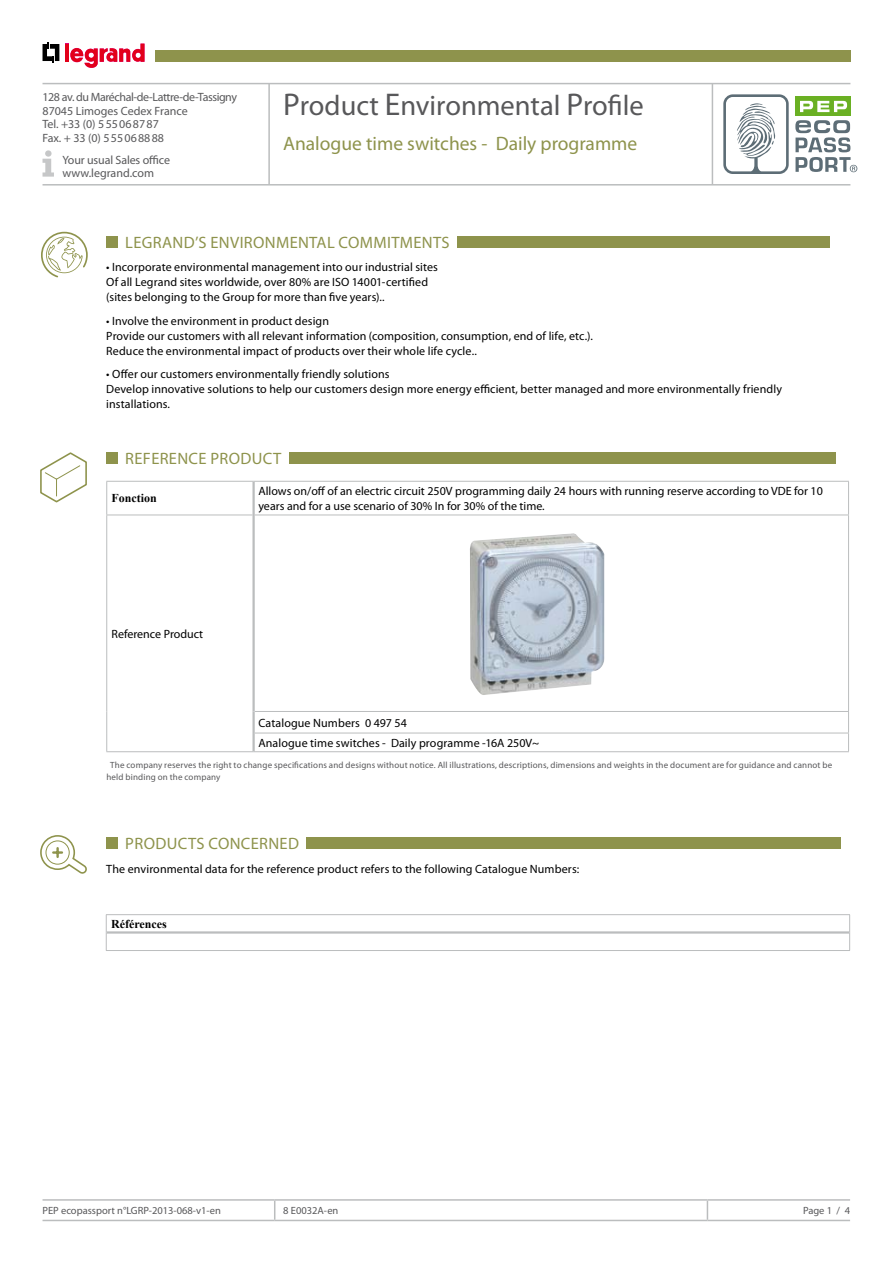
<style>
.page{position:relative;width:893px;height:1263px;background:#fff}
.page>*{position:absolute;margin:0;border:0;box-sizing:border-box;transform-origin:0 0}
.t1{font:28.5px "Myriad Pro";color:#58585a}
.t2{font:19.5px "Myriad Pro";color:#8e934c}
.t3{font:16.5px "Myriad Pro";letter-spacing:.02em;color:#8e934c}
.t4{font:12px/15px "Myriad Pro";letter-spacing:.005em;color:#000}
.t5{font:12px/13.5px "Myriad Pro";letter-spacing:-.005em;color:#58585a}
.t6{font:700 12px "Times New Roman";color:#000}
.t7{font:10.5px "Myriad Pro";color:#58585a}
.t8{font:9px/12px "Myriad Pro";letter-spacing:.015em;color:#58585a}
.s1{font-size:31.5px}
</style>
<div class="page">
<div style="left:795px;top:97px;width:56px;height:19px;background:#6ab023"></div>
<svg style="left:800px;top:101px;width:47px;height:11px"></svg>
<svg style="left:723px;top:94px;width:66px;height:80px"></svg>
<svg style="left:795px;top:120px;width:62px;height:52px"></svg>
<svg style="left:43px;top:150px;width:11px;height:27px"></svg>
<hr style="left:43px;top:83px;width:807px;height:1px;background:#bbbdbe">
<hr style="left:43px;top:184px;width:807px;height:2px;background:#bbbdbe">
<hr style="left:268px;top:84px;width:2px;height:100px;background:#bbbdbe">
<hr style="left:712px;top:84px;width:1px;height:100px;background:#bbbdbe">
<div style="left:155px;top:50px;width:695px;height:12px;background:#8e934c"></div>
<svg style="left:43px;top:43px;width:16px;height:20px"></svg>
<hr style="left:65px;top:44px;width:4px;height:18px;background:#e2001a">
<svg style="left:70px;top:44px;width:75px;height:24px"></svg>
<hr style="left:43px;top:1199px;width:232px;height:2px;background:#bbbdbe">
<hr style="left:275px;top:1199px;width:432px;height:2px;background:#bbbdbe">
<svg style="left:274px;top:1201px;width:1px;height:19px"></svg>
<hr style="left:707px;top:1199px;width:143px;height:2px;background:#bbbdbe">
<svg style="left:707px;top:1201px;width:1px;height:19px"></svg>
<hr style="left:43px;top:1220px;width:232px;height:1px;background:#bbbdbe">
<hr style="left:275px;top:1220px;width:432px;height:1px;background:#bbbdbe">
<hr style="left:707px;top:1220px;width:143px;height:1px;background:#bbbdbe">
<div style="left:106px;top:837px;width:12px;height:12px;background:#8e934c"></div>
<div style="left:306px;top:837px;width:535px;height:12px;background:#8e934c"></div>
<div style="left:106px;top:236px;width:12px;height:12px;background:#8e934c"></div>
<div style="left:457px;top:236px;width:372px;height:12px;background:#8e934c"></div>
<div style="left:106px;top:452px;width:12px;height:12px;background:#8e934c"></div>
<div style="left:289px;top:452px;width:546px;height:12px;background:#8e934c"></div>
<hr style="left:106px;top:481px;width:148px;height:1px;background:#bbbdbe">
<hr style="left:106px;top:482px;width:1px;height:33px;background:#bbbdbe">
<hr style="left:106px;top:515px;width:146px;height:1px;background:#bbbdbe">
<hr style="left:106px;top:515px;width:1px;height:196px;background:#bbbdbe">
<svg style="left:106px;top:711px;width:1px;height:40px"></svg>
<hr style="left:106px;top:751px;width:148px;height:1px;background:#bbbdbe">
<hr style="left:254px;top:481px;width:595px;height:1px;background:#bbbdbe">
<hr style="left:848px;top:482px;width:1px;height:33px;background:#bbbdbe">
<hr style="left:255px;top:515px;width:594px;height:1px;background:#bbbdbe">
<hr style="left:848px;top:515px;width:1px;height:196px;background:#bbbdbe">
<hr style="left:255px;top:711px;width:594px;height:1px;background:#bbbdbe">
<hr style="left:255px;top:733px;width:594px;height:1px;background:#bbbdbe">
<svg style="left:848px;top:712px;width:1px;height:39px"></svg>
<hr style="left:254px;top:751px;width:595px;height:1px;background:#bbbdbe">
<hr style="left:252px;top:482px;width:3px;height:33px;background:#bbbdbe">
<hr style="left:252px;top:515px;width:3px;height:196px;background:#bbbdbe">
<hr style="left:252px;top:711px;width:3px;height:22px;background:#bbbdbe">
<hr style="left:252px;top:733px;width:3px;height:18px;background:#bbbdbe">
<img style="left:470px;top:533px;width:135px;height:162px">
<hr style="left:106px;top:914px;width:744px;height:1px;background:#bbbdbe">
<svg style="left:849px;top:915px;width:1px;height:35px"></svg>
<hr style="left:106px;top:950px;width:744px;height:1px;background:#bbbdbe">
<hr style="left:107px;top:931px;width:742px;height:3px;background:#bbbdbe">
<svg style="left:106px;top:915px;width:1px;height:35px"></svg>
<svg style="left:40px;top:452px;width:47px;height:50px"></svg>
<svg style="left:40px;top:835px;width:47px;height:39px"></svg>
<svg style="left:41px;top:232px;width:47px;height:45px"></svg>
<p class="t5" style="left:43px;top:90px;width:196px">128 av. du Maréchal-de-Lattre-de-Tassigny<br>87045 Limoges Cedex France<br>Tel. +33 (0) 555068787<br>Fax. + 33 (0) 555068888</p>
<p class="t5" style="left:62px;top:153px;width:109px">Your usual Sales office www.legrand.com</p>
<h1 class="t1" style="left:283px;top:88px;width:362px"><span class="s1">P</span>roduct <span class="s1">E</span>nvironmental <span class="s1">P</span>rofile</h1>
<h2 class="t2" style="left:283px;top:131px;width:356px">Analogue time switches - Daily programme</h2>
<h3 class="t3" style="left:125px;top:232px;width:19px">Legra</h3>
<h3 class="t3" style="left:173px;top:232px;width:279px">nd’s environmental commitments</h3>
<p class="t4" style="left:106px;top:259px;width:333px">• Incorporate environmental management into our industrial sites<br>Of all Legrand sites worldwide, over 80% are ISO 14001-certified (sites belonging to the Group for more than five years)..</p>
<p class="t4" style="left:106px;top:313px;width:488px">• Involve the environment in product design<br>Provide our customers with all relevant information (composition, consumption, end of life, etc.).<br>Reduce the environmental impact of products over their whole life cycle..</p>
<p class="t4" style="left:106px;top:366px;width:677px">• Offer our customers environmentally friendly solutions<br>Develop innovative solutions to help our customers design more energy efficient, better managed and more environmentally friendly installations.</p>
<h3 class="t3" style="left:125px;top:449px;width:158px">reference product</h3>
<p class="t6" style="left:112px;top:490px;width:47px">Fonction</p>
<p class="t4" style="left:258px;top:483px;width:566px">Allows on/off of an electric circuit 250V programming daily 24 hours with running reserve according to VDE for 10 years and for a use scenario of 30% I n for 30% of the time.</p>
<p class="t4" style="left:112px;top:626px;width:93px">Reference Product</p>
<p class="t4" style="left:258px;top:712px;width:282px;line-height:20.1px">Catalogue Numbers 0 497 54<br>Analogue time switches - Daily programme -16A 250V~</p>
<p class="t8" style="left:106px;top:758px;width:727px;text-indent:4px">The company reserves the right to change specifications and designs without notice. All illustrations, descriptions, dimensions and weights in the document are for guidance and cannot be held binding on the company</p>
<h3 class="t3" style="left:125px;top:834px;width:175px">Products concerned</h3>
<p class="t4" style="left:106px;top:861px;width:474px">The environmental data for the reference product refers to the following Catalogue Numbers:</p>
<p class="t6" style="left:111px;top:915px;width:57px">Références</p>
<p class="t7" style="left:43px;top:1204px;width:180px">PEP ecopassport n°LGRP-2013-068-v1-en</p>
<p class="t7" style="left:283px;top:1204px;width:57px">8 E0032A-en</p>
<p class="t7" style="left:803px;top:1204px;width:49px">Page 1 / 4</p>
</div>
